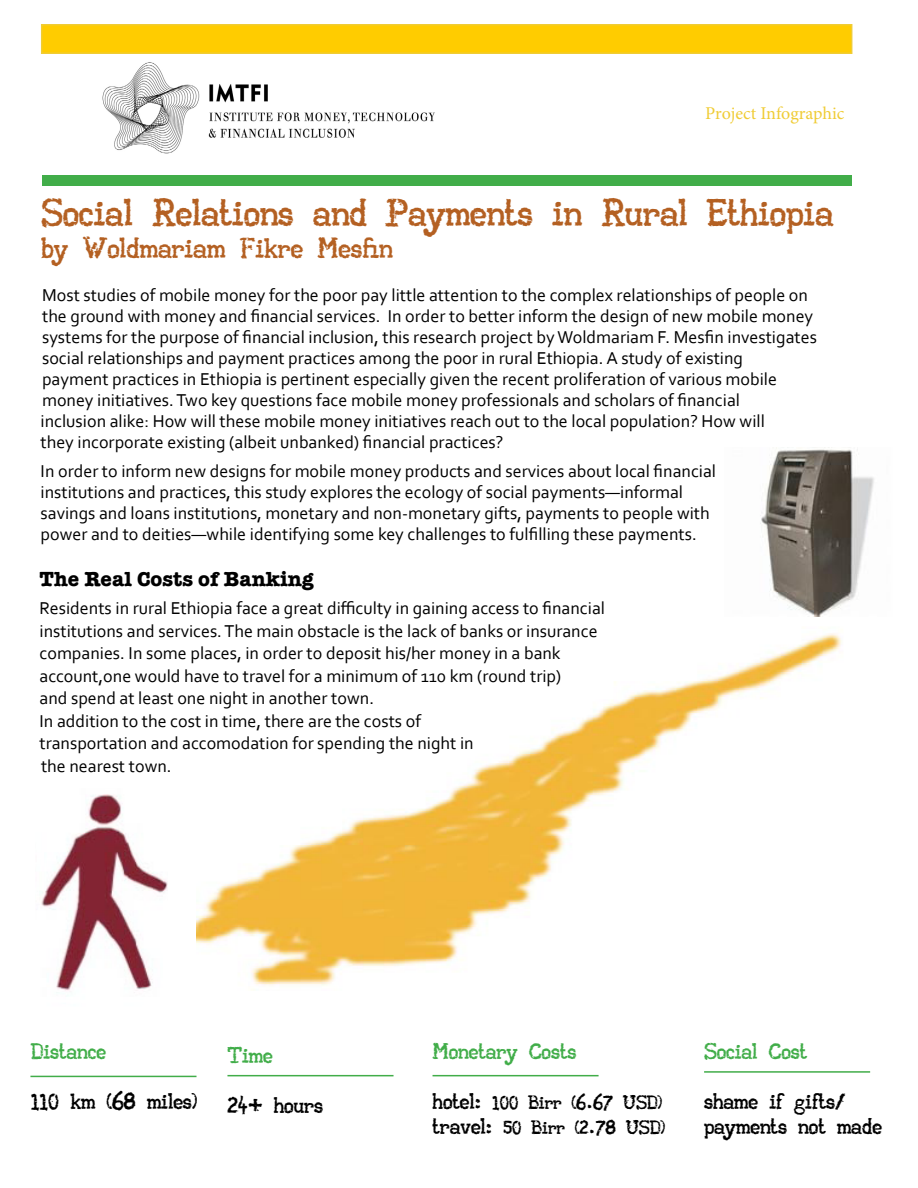
<style>
.page{position:relative;width:918px;height:1188px;background:#fff}
.page>*{position:absolute;margin:0;border:0;box-sizing:border-box;transform-origin:0 0}
.t1{font:36px "AA Typewriter";color:#b46022}
.t2{font:27px "AA Typewriter";color:#b46022}
.t3{font:21px/25.2px "AA Typewriter";color:#000}
.t4{font:21px "AA Typewriter";color:#41ad49}
.t5{font:700 21px "American Typewriter";color:#000}
.t6{font:18px/21px "Corbel";color:#000}
.t7{font:18px/25.2px "AA Typewriter";color:#000}
.t8{font:18px "Minion Pro";color:#f0cc35}
.s1{font-size:21px}
</style>
<div class="page">
<img style="left:41px;top:794px;width:127px;height:197px">
<img style="left:760px;top:448px;width:114px;height:169px">
<img style="left:197px;top:633px;width:645px;height:353px">
<svg style="left:30px;top:1074px;width:209px;height:4px"></svg>
<div style="left:211px;top:1004px;width:224px;height:182px;border:3px solid #fff;border-radius:14px"></div>
<svg style="left:416px;top:1004px;width:183px;height:182px"></svg>
<hr style="left:30px;top:1076px;width:167px;height:1px;background:#41ad49">
<hr style="left:227px;top:1075px;width:167px;height:1px;background:#41ad49">
<hr style="left:433px;top:1075px;width:166px;height:1px;background:#41ad49">
<hr style="left:704px;top:1071px;width:166px;height:2px;background:#41ad49">
<img style="left:102px;top:62px;width:333px;height:92px">
<div style="left:41px;top:24px;width:811px;height:30px;background:#fc0;border:2px solid #f0cc35"></div>
<div style="left:42px;top:175px;width:810px;height:11px;background:#41ad49"></div>
<p class="t8" style="left:705px;top:102px;width:141px">Project Infographic</p>
<h1 class="t1" style="left:41px;top:193px;width:794px">Social Relations and Payments in Rural Ethiopia</h1>
<h2 class="t2" style="left:41px;top:233px;width:353px">by Woldmariam Fikre Mesfin</h2>
<p class="t6" style="left:41px;top:284px;width:778px">Most studies of mobile money for the poor pay little attention to the complex relationships of people on the ground with money and financial services. In order to better inform the design of new mobile money systems for the purpose of financial inclusion, this research project by Woldmariam F. Mesfin investigates social relationships and payment practices among the poor in rural Ethiopia. A study of existing<br>payment practices in Ethiopia is pertinent especially given the recent proliferation of various mobile money initiatives. Two key questions face mobile money professionals and scholars of financial<br>inclusion alike: How will these mobile money initiatives reach out to the local population? How will<br>they incorporate existing (albeit unbanked) financial practices?</p>
<p class="t6" style="left:41px;top:460px;width:677px">In order to inform new designs for mobile money products and services about local financial institutions and practices, this study explores the ecology of social payments—informal savings and loans institutions, monetary and non-monetary gifts, payments to people with power and to deities—while identifying some key challenges to fulfilling these payments.</p>
<p class="t5" style="left:40px;top:560px;width:276px">The Real Costs of Banking</p>
<p class="t6" style="left:40px;top:596px;width:567px;line-height:22.5px">Residents in rural Ethiopia face a great difficulty in gaining access to financial institutions and services. The main obstacle is the lack of banks or insurance companies. In some places, in order to deposit his/her money in a bank account,one would have to travel for a minimum of 110 km (round trip)<br>and spend at least one night in another town.<br>In addition to the cost in time, there are the costs of<br>transportation and accomodation for spending the night in<br>the nearest town.</p>
<p class="t4" style="left:31px;top:1039px;width:77px">Distance</p>
<p class="t3" style="left:31px;top:1090px;width:168px">110 km (68 miles)</p>
<p class="t4" style="left:227px;top:1043px;width:47px">Time</p>
<p class="t3" style="left:227px;top:1094px;width:97px">24+ hours</p>
<p class="t4" style="left:433px;top:1039px;width:145px">Monetary Costs</p>
<p class="t7" style="left:433px;top:1091px;width:234px"><span class="s1">hotel:</span> 100 Birr (6.67 USD) <span class="s1">travel:</span> 50 Birr (2.78 USD)</p>
<p class="t4" style="left:704px;top:1039px;width:105px">Social Cost</p>
<p class="t3" style="left:704px;top:1090px;width:179px">shame if gifts/ payments not made</p>
</div>
